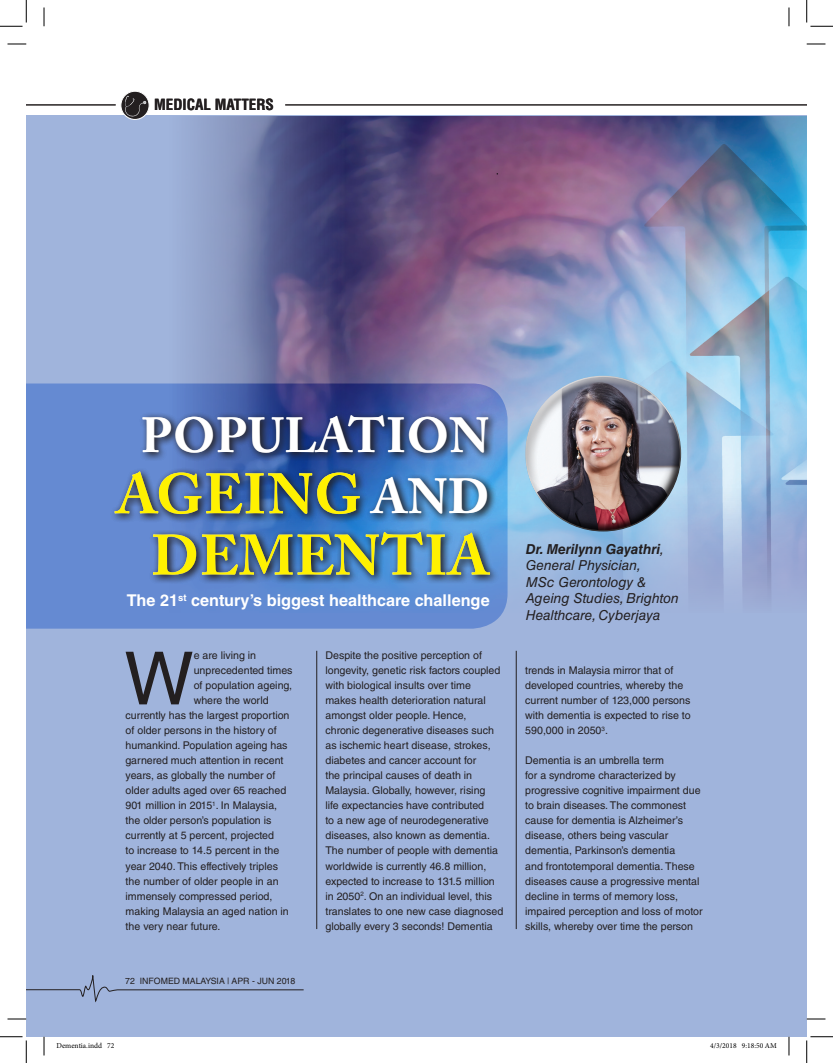
<style>
.page{position:relative;width:833px;height:1063px;background:#fff}
.page>*{position:absolute;margin:0;border:0;box-sizing:border-box;transform-origin:0 0}
.Bodytext_Intro{font:73.25px "Helvetica LT Std";color:#231f20}
.t1{font:700 56.25px/61.2px "Adobe Caslon Pro";letter-spacing:.015em;color:#fff101;text-align:right}
.t2{font:700 48.75px "Adobe Caslon Pro";letter-spacing:.015em;color:#fff}
.Intro_Text{font:700 16.25px "Helvetica LT Std";color:#fff}
.t3{font:700 condensed 15px "Helvetica LT Std";color:#231f20}
.Intro_Text-2{font:italic 13.75px/16.5px "Helvetica LT Std";color:#231f20}
.Intro_Text-3{font:italic 700 13.75px/16.5px "Helvetica LT Std";color:#231f20}
.BodyText{font:10.62px/15px "Helvetica LT Std";color:#231f20}
.Bodytext_Intro-2{font:10.62px "Helvetica LT Std";color:#231f20}
.t4{font:8.75px "Helvetica LT Std";color:#231f20}
.t5{font:7.5px "Minion Pro";color:#000}
.s1{font-size:48.75px;color:#fff}
.s2{font-weight:400}
</style>
<div class="page">
<div style="left:26px;top:115px;width:780px;height:921px;background:#a0b4dc"></div>
<img style="left:344px;top:116px;width:462px;height:487px">
<svg style="left:26px;top:116px;width:318px;height:904px"></svg>
<hr style="left:26px;top:104px;width:90px;height:1px;background:#231f20">
<hr style="left:285px;top:104px;width:521px;height:1px;background:#231f20">
<svg style="left:121px;top:91px;width:28px;height:28px"></svg>
<div style="left:120px;top:91px;width:29px;height:29px;border:1px solid #fff;border-radius:50%"></div>
<svg style="left:124px;top:96px;width:22px;height:22px"></svg>
<svg style="left:26px;top:383px;width:481px;height:245px;background:#5f82c9"></svg>
<hr style="left:515px;top:650px;width:1px;height:278px;background:#231f20">
<div style="left:109px;top:410px;width:390px;height:174px;background:#231f20;opacity:.75"></div>
<hr style="left:316px;top:650px;width:1px;height:278px;background:#231f20">
<svg style="left:26px;top:974px;width:278px;height:27px"></svg>
<div style="left:525px;top:375px;width:151px;height:120px;background:#fff;opacity:.75"></div>
<div style="left:526px;top:400px;width:155px;height:131px;background:#231f20;opacity:.75"></div>
<svg style="left:8px;top:43px;width:18px;height:2px"></svg>
<svg style="left:806px;top:43px;width:19px;height:2px"></svg>
<svg style="left:8px;top:1018px;width:18px;height:1px"></svg>
<svg style="left:806px;top:1018px;width:19px;height:1px"></svg>
<svg style="left:43px;top:8px;width:2px;height:18px"></svg>
<svg style="left:43px;top:1036px;width:2px;height:19px"></svg>
<svg style="left:788px;top:8px;width:1px;height:18px"></svg>
<svg style="left:787px;top:1036px;width:2px;height:19px"></svg>
<svg style="left:0;top:0;width:27px;height:27px"></svg>
<svg style="left:0;top:1036px;width:27px;height:26px"></svg>
<svg style="left:806px;top:0;width:26px;height:27px"></svg>
<svg style="left:806px;top:1036px;width:26px;height:26px"></svg>
<svg style="left:709px;top:1036px;width:67px;height:1px"></svg>
<p class="t3" style="left:154px;top:95px;width:121px">MEDICAL MATTERS</p>
<p class="t2" style="left:141px;top:406px;width:349px">POPULATION</p>
<p class="t1" style="left:117px;top:463px;width:374px">AGEING <span class="s1">AND<br></span>DEMENTIA</p>
<p class="Intro_Text" style="left:127px;top:590px;width:364px">The 21<sup>st</sup> century’s biggest healthcare challenge</p>
<p class="Bodytext_Intro" style="left:124px;top:636px;width:71px">W</p>
<p class="Bodytext_Intro-2" style="left:193px;top:649px;width:64px">e are living in</p>
<p class="Bodytext_Intro-2" style="left:193px;top:664px;width:100px">unprecedented times</p>
<p class="Bodytext_Intro-2" style="left:193px;top:679px;width:100px">of population ageing,</p>
<p class="Bodytext_Intro-2" style="left:193px;top:694px;width:76px">where the world</p>
<p class="Bodytext_Intro-2" style="left:125px;top:709px;width:165px">currently has the largest proportion</p>
<p class="Bodytext_Intro-2" style="left:125px;top:724px;width:153px">of older persons in the history of</p>
<p class="Bodytext_Intro-2" style="left:125px;top:739px;width:163px">humankind. Population ageing has</p>
<p class="Bodytext_Intro-2" style="left:125px;top:754px;width:159px">garnered much attention in recent</p>
<p class="Bodytext_Intro-2" style="left:125px;top:769px;width:151px">years, as globally the number of</p>
<p class="Bodytext_Intro-2" style="left:125px;top:784px;width:162px">older adults aged over 65 reached</p>
<p class="Bodytext_Intro-2" style="left:125px;top:799px;width:153px">901 million in 2015<sup>1</sup>. In Malaysia,</p>
<p class="Bodytext_Intro-2" style="left:125px;top:814px;width:147px">the older person’s population is</p>
<p class="Bodytext_Intro-2" style="left:125px;top:829px;width:150px">currently at 5 percent, projected</p>
<p class="Bodytext_Intro-2" style="left:125px;top:844px;width:155px">to increase to 14.5 percent in the</p>
<p class="Bodytext_Intro-2" style="left:125px;top:859px;width:154px">year 2040. This effectively triples</p>
<p class="Bodytext_Intro-2" style="left:125px;top:874px;width:154px">the number of older people in an</p>
<p class="Bodytext_Intro-2" style="left:125px;top:889px;width:148px">immensely compressed period,</p>
<p class="Bodytext_Intro-2" style="left:125px;top:904px;width:165px">making Malaysia an aged nation in</p>
<p class="Bodytext_Intro-2" style="left:125px;top:919px;width:96px">the very near future.</p>
<p class="t4" style="left:125px;top:975px;width:171px">72 INFOMED MALAYSIA | APR - JUN 2018</p>
<p class="BodyText" style="left:325px;top:648px;width:176px">Despite the positive perception of longevity, genetic risk factors coupled with biological insults over time makes health deterioration natural amongst older people. Hence, chronic degenerative diseases such as ischemic heart disease, strokes, diabetes and cancer account for<br>the principal causes of death in Malaysia. Globally, however, rising life expectancies have contributed<br>to a new age of neurodegenerative diseases, also known as dementia.</p>
<p class="BodyText" style="left:325px;top:843px;width:179px">The number of people with dementia worldwide is currently 46.8 million, expected to increase to 131.5 million in 2050<sup>2</sup>. On an individual level, this translates to one new case diagnosed globally every 3 seconds! Dementia</p>
<p class="Intro_Text-3" style="left:525px;top:540px;width:140px">Dr. Merilynn Gayathri<span class="s2">,<br>General Physician,</span></p>
<p class="Intro_Text-2" style="left:525px;top:573px;width:122px">MSc Gerontology &amp;</p>
<p class="Intro_Text-2" style="left:525px;top:590px;width:154px">Ageing Studies, Brighton<br>Healthcare, Cyberjaya</p>
<p class="BodyText" style="left:525px;top:663px;width:167px">trends in Malaysia mirror that of developed countries, whereby the current number of 123,000 persons with dementia is expected to rise to<br>590,000 in 2050<sup>3</sup>.</p>
<p class="BodyText" style="left:525px;top:753px;width:179px">Dementia is an umbrella term<br>for a syndrome characterized by progressive cognitive impairment due to brain diseases. The commonest cause for dementia is Alzheimer’s disease, others being vascular dementia, Parkinson’s dementia<br>and frontotemporal dementia. These diseases cause a progressive mental decline in terms of memory loss, impaired perception and loss of motor skills, whereby over time the person</p>
<p class="t5" style="left:56px;top:1040px;width:59px">Dementia.indd 72</p>
<p class="t5" style="left:709px;top:1040px;width:68px">4/3/2018 9:18:50 AM</p>
</div>
